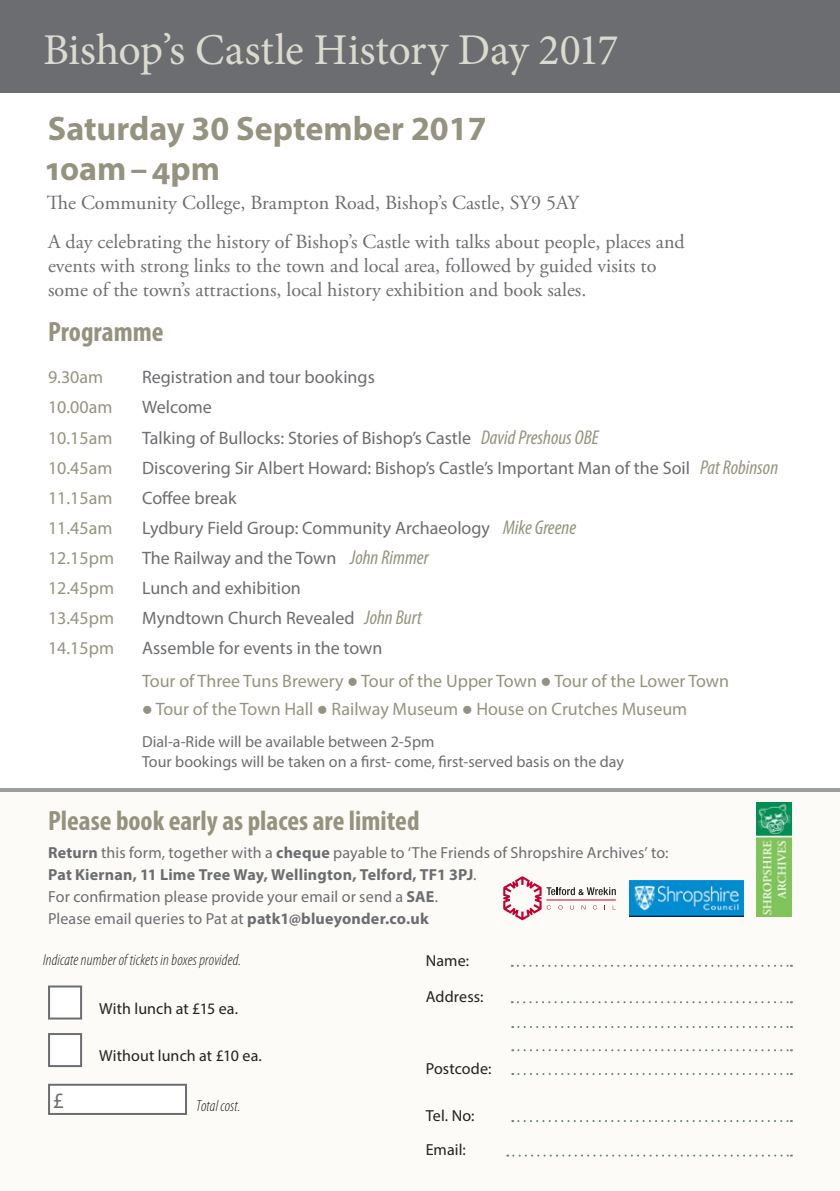
<style>
.page{position:relative;width:840px;height:1191px;background:#fff}
.page>*{position:absolute;margin:0;border:0;box-sizing:border-box;transform-origin:0 0}
.t1{font:44px "Minion Pro";letter-spacing:-.005em;color:#dadacf}
.t2{font:700 34px/40px "Myriad Pro";color:#95937f}
.Event_Title{font:700 condensed 28px "Myriad Pro";color:#95937f}
.t3{font:22px "Myriad Pro";color:#6c6d70}
.t4{font:20px/24px "Adobe Garamond Pro";color:#6c6d70}
.Programme_time{font:18px "Myriad Pro";color:#6c6d70}
.Programme_time-2{font:18px "Myriad Pro";color:#95937f}
.Programme_time-3{font:16px/20px "Myriad Pro";letter-spacing:.005em;color:#6c6d70}
.t5{font:16px "Myriad Pro";letter-spacing:.005em;color:#231f20}
.t6{font:italic 300 condensed 16px "Myriad Pro";letter-spacing:.005em;color:#231f20}
.s1{font-style:italic;font-stretch:condensed;font-size:20px;color:#95937f}
.s2{font-weight:700}
</style>
<div class="page">
<div style="left:0;top:792px;width:839px;height:399px;background:#fcfbf8"></div>
<div style="left:0;top:0;width:839px;height:92px;background:#6c6d70"></div>
<svg style="left:511px;top:964px;width:280px;height:2px"></svg>
<svg style="left:511px;top:1001px;width:280px;height:2px"></svg>
<svg style="left:512px;top:1026px;width:279px;height:2px"></svg>
<svg style="left:512px;top:1049px;width:279px;height:2px"></svg>
<svg style="left:507px;top:1154px;width:284px;height:2px"></svg>
<svg style="left:512px;top:1073px;width:279px;height:2px"></svg>
<svg style="left:512px;top:1120px;width:279px;height:2px"></svg>
<div style="left:48px;top:985px;width:34px;height:34px;background:#fff;border:2px solid #6c6d70"></div>
<div style="left:48px;top:1033px;width:34px;height:34px;background:#fff;border:2px solid #6c6d70"></div>
<div style="left:49px;top:1084px;width:137px;height:30px;background:#fff"></div>
<div style="left:48px;top:1083px;width:139px;height:32px;border:2px solid #6c6d70"></div>
<hr style="left:0;top:788px;width:839px;height:4px;background:#9d9fa2">
<img style="left:756px;top:802px;width:35px;height:114px">
<img style="left:629px;top:880px;width:114px;height:36px">
<svg style="left:503px;top:876px;width:112px;height:44px"></svg>
<hr style="left:546px;top:899px;width:69px;height:1px;background:#c5002e">
<p class="t1" style="left:43px;top:21px;width:576px">Bishop’s Castle History Day 2017</p>
<p class="t2" style="left:46px;top:107px;width:442px">Saturday 30 September 2017<br>10am–4pm</p>
<p class="t4" style="left:47px;top:192px;width:533px">The Community College, Brampton Road, Bishop’s Castle, SY9 5AY</p>
<p class="t4" style="left:48px;top:230px;width:638px">A day celebrating the history of Bishop’s Castle with talks about people, places and events with strong links to the town and local area, followed by guided visits to some of the town’s attractions, local history exhibition and book sales.</p>
<p class="Event_Title" style="left:48px;top:314px;width:117px">Programme</p>
<p class="Programme_time-2" style="left:48px;top:366px;width:57px">9.30am</p>
<p class="Programme_time" style="left:142px;top:366px;width:234px">Registration and tour bookings</p>
<p class="Programme_time-2" style="left:48px;top:396px;width:66px">10.00am</p>
<p class="Programme_time" style="left:142px;top:396px;width:71px">Welcome</p>
<p class="Programme_time-2" style="left:48px;top:426px;width:66px">10.15am</p>
<p class="Programme_time" style="left:142px;top:426px;width:458px">Talking of Bullocks: Stories of Bishop’s Castle <span class="s1">David Preshous OBE</span></p>
<p class="Programme_time-2" style="left:48px;top:456px;width:66px">10.45am</p>
<p class="Programme_time" style="left:142px;top:456px;width:637px">Discovering Sir Albert Howard: Bishop’s Castle’s Important Man of the Soil <span class="s1">Pat Robinson</span></p>
<p class="Programme_time-2" style="left:48px;top:486px;width:66px">11.15am</p>
<p class="Programme_time" style="left:142px;top:486px;width:96px">Coffee break</p>
<p class="Programme_time-2" style="left:48px;top:516px;width:66px">11.45am</p>
<p class="Programme_time" style="left:142px;top:516px;width:435px">Lydbury Field Group: Community Archaeology <span class="s1">Mike Greene</span></p>
<p class="Programme_time-2" style="left:48px;top:546px;width:67px">12.15pm</p>
<p class="Programme_time" style="left:142px;top:546px;width:288px">The Railway and the Town <span class="s1">John Rimmer</span></p>
<p class="Programme_time-2" style="left:48px;top:576px;width:67px">12.45pm</p>
<p class="Programme_time" style="left:142px;top:576px;width:160px">Lunch and exhibition</p>
<p class="Programme_time-2" style="left:48px;top:606px;width:67px">13.45pm</p>
<p class="Programme_time" style="left:142px;top:606px;width:281px">Myndtown Church Revealed <span class="s1">John Burt</span></p>
<p class="Programme_time-2" style="left:48px;top:636px;width:67px">14.15pm</p>
<p class="Programme_time" style="left:142px;top:636px;width:242px">Assemble for events in the town</p>
<p class="Programme_time-2" style="left:142px;top:670px;width:588px">Tour of Three Tuns Brewery ● Tour of the Upper Town ● Tour of the Lower Town</p>
<p class="Programme_time-2" style="left:142px;top:698px;width:546px">● Tour of the Town Hall ● Railway Museum ● House on Crutches Museum</p>
<p class="Programme_time-3" style="left:142px;top:731px;width:483px">Dial-a-Ride will be available between 2-5pm<br>Tour bookings will be taken on a first- come, first-served basis on the day</p>
<p class="Event_Title" style="left:48px;top:803px;width:373px">Please book early as places are limited</p>
<p class="Programme_time-3" style="left:48px;top:841px;width:621px;line-height:22px"><span class="s2">Return</span> this form, together with a <span class="s2">cheque</span> payable to ‘The Friends of Shropshire Archives’ to:<br><span class="s2">Pat Kiernan, 11 Lime Tree Way, Wellington, Telford, TF1 3PJ</span>.</p>
<p class="Programme_time-3" style="left:48px;top:886px;width:391px">For confirmation please provide your email or send a <span class="s2">SAE</span>.</p>
<p class="Programme_time-3" style="left:48px;top:908px;width:382px">Please email queries to Pat at <span class="s2">patk1@blueyonder.co.uk</span></p>
<p class="t6" style="left:43px;top:950px;width:199px">Indicate number of tickets in boxes provided.</p>
<p class="t5" style="left:99px;top:998px;width:140px">With lunch at £15 ea.</p>
<p class="t5" style="left:99px;top:1045px;width:164px">Without lunch at £10 ea.</p>
<p class="t3" style="left:53px;top:1086px;width:13px">£</p>
<p class="t6" style="left:196px;top:1096px;width:46px">Total cost.</p>
<p class="t5" style="left:425px;top:950px;width:45px">Name:</p>
<p class="t5" style="left:425px;top:987px;width:59px">Address:</p>
<p class="t5" style="left:425px;top:1058px;width:67px">Postcode:</p>
<p class="t5" style="left:425px;top:1105px;width:50px">Tel. No:</p>
<p class="t5" style="left:425px;top:1140px;width:42px">Email:</p>
</div>
